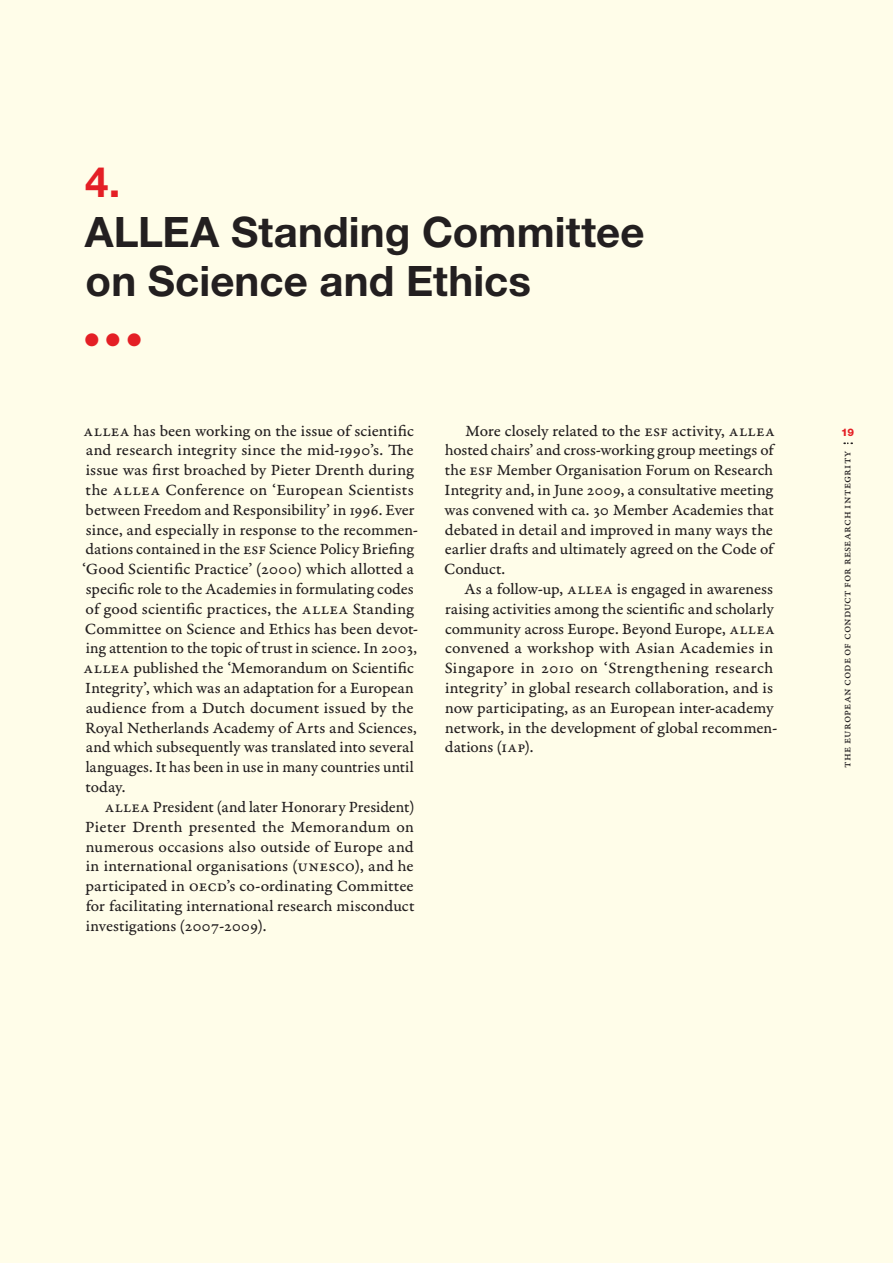
<style>
.page{position:relative;width:893px;height:1263px;background:#fffde9}
.page>*{position:absolute;margin:0;border:0;box-sizing:border-box;transform-origin:0 0}
.t1{font:700 42px/49.5px "Helvetica Neue LT Std";color:#231f20}
.t2{font:700 42px "Helvetica Neue LT Std";color:#e41f25}
.t3{font:18px "Zapf Dingbats ITC";color:#e41f25}
.t4{font:16.5px/19.8px "Garamond Premr Pro Capt";color:#231f20}
.t5{font:12px "Garamond Premr Pro Capt";letter-spacing:.01em;color:#231f20}
.t6{font:800 10.5px "Helvetica Neue LT Std";color:#e41f25}
</style>
<div class="page">
<svg style="left:844px;top:442px;width:8px;height:2px"></svg>
<h1 class="t2" style="left:85px;top:156px;width:37px">4.</h1>
<h1 class="t1" style="left:85px;top:206px;width:561px">ALLEA Standing Committee on Science and Ethics</h1>
<p class="t3" style="left:85px;top:331px;width:58px">●●●</p>
<p class="t4" style="left:84px;top:421px;width:332px">ALLEA has been working on the issue of scientific</p>
<p class="t6" style="left:841px;top:426px;width:14px">19</p>
<p class="t4" style="left:83px;top:441px;width:337px">and research integrity since the mid-1990’s. The issue was first broached by Pieter Drenth during the ALLEA Conference on ‘European Scientists between Freedom and Responsibility’ in 1996. Ever since, and especially in response to the recommen&shy;dations contained in the ESF Science Policy Briefing ‘Good Scientific Practice’ (2000) which allotted a specific role to the Academies in formulating codes of good scientific practices, the ALLEA Standing Committee on Science and Ethics has been devot&shy;ing attention to the topic of trust in science. In 2003, ALLEA published the ‘Memorandum on Scientific Integrity’, which was an adaptation for a European audience from a Dutch document issued by the Royal Netherlands Academy of Arts and Sciences, and which subsequently was translated into several languages. It has been in use in many countries until today.</p>
<p class="t4" style="left:85px;top:797px;width:331px;text-align:justify;text-indent:20px">ALLEA President (and later Honorary President)<br>Pieter Drenth presented the Memorandum on numerous occasions also outside of Europe and in international organisations (UNESCO), and he participated in OECD’s co-ordinating Committee for facilitating international research misconduct investigations (2007-2009).</p>
<p class="t4" style="left:444px;top:421px;width:332px;text-indent:21px">More closely related to the ESF activity, ALLEA hosted chairs’ and cross-working group meetings of the ESF Member Organisation Forum on Research Integrity and, in June 2009, a consultative meeting was convened with ca. 30 Member Academies that debated in detail and improved in many ways the earlier drafts and ultimately agreed on the Code of Conduct.</p>
<p class="t4" style="left:445px;top:579px;width:334px;text-indent:20px">As a follow-up, ALLEA is engaged in awareness raising activities among the scientific and scholarly community across Europe. Beyond Europe, ALLEA convened a workshop with Asian Academies in Singapore in 2010 on ‘Strengthening research integrity’ in global research collaboration, and is now participating, as an European inter-academy network, in the development of global recommen&shy;dations (IAP).</p>
<p class="t5" style="left:840px;top:768px;width:318px;rotate:-90deg">The European Code of Conduct for Research Integrity</p>
</div>
